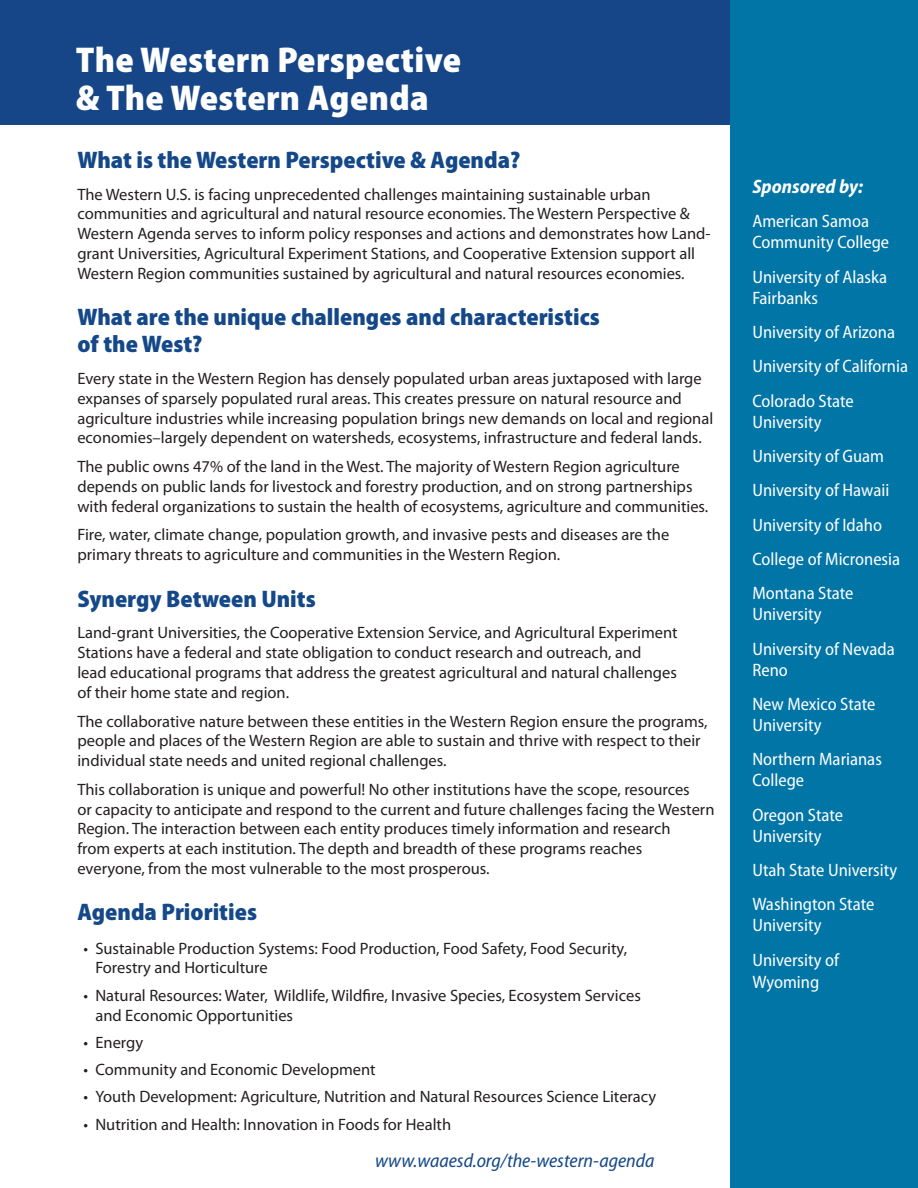
<style>
.page{position:relative;width:918px;height:1188px;background:#fff}
.page>*{position:absolute;margin:0;border:0;box-sizing:border-box;transform-origin:0 0}
.Page_head{font:900 semi-condensed 36px/37.5px "Myriad Pro";letter-spacing:.01em;color:#fff}
.head_A{font:900 semi-condensed 24px/27px "Myriad Pro";color:#144888}
.Paragraph_Style_5{font:italic semi-condensed 19.5px "Myriad Pro";color:#144888}
.Paragraph_Style_5-2{font:italic 700 semi-condensed 19.5px "Myriad Pro";color:#fff}
.Paragraph_Style_5-3{font:semi-condensed 18px/21px "Myriad Pro";color:#fff}
.P2{font:16.5px/19.8px "Myriad Pro";color:#231f20}
</style>
<div class="page">
<div style="left:0;top:0;width:731px;height:124px;background:#164687"></div>
<div style="left:731px;top:0;width:187px;height:1188px;background:#0075a6"></div>
<p class="Page_head" style="left:76px;top:40px;width:387px">The Western Perspective &amp; The Western Agenda</p>
<p class="head_A" style="left:77px;top:145px;width:445px">What is the Western Perspective &amp; Agenda?</p>
<p class="P2" style="left:77px;top:184px;width:635px">The Western U.S. is facing unprecedented challenges maintaining sustainable urban communities and agricultural and natural resource economies. The Western Perspective &amp; Western Agenda serves to inform policy responses and actions and demonstrates how Land&shy;grant Universities, Agricultural Experiment Stations, and Cooperative Extension support all Western Region communities sustained by agricultural and natural resources economies.</p>
<p class="head_A" style="left:77px;top:303px;width:524px">What are the unique challenges and characteristics of the West?</p>
<p class="P2" style="left:77px;top:368px;width:637px">Every state in the Western Region has densely populated urban areas juxtaposed with large expanses of sparsely populated rural areas. This creates pressure on natural resource and agriculture industries while increasing population brings new demands on local and regional economies–largely dependent on watersheds, ecosystems, infrastructure and federal lands.</p>
<p class="P2" style="left:77px;top:456px;width:633px">The public owns 47% of the land in the West. The majority of Western Region agriculture depends on public lands for livestock and forestry production, and on strong partnerships with federal organizations to sustain the health of ecosystems, agriculture and communities.</p>
<p class="P2" style="left:77px;top:525px;width:593px">Fire, water, climate change, population growth, and invasive pests and diseases are the primary threats to agriculture and communities in the Western Region.</p>
<p class="head_A" style="left:77px;top:584px;width:240px">Synergy Between Units</p>
<p class="P2" style="left:77px;top:623px;width:602px">Land-grant Universities, the Cooperative Extension Service, and Agricultural Experiment Stations have a federal and state obligation to conduct research and outreach, and<br>lead educational programs that address the greatest agricultural and natural challenges of their home state and region.</p>
<p class="P2" style="left:77px;top:711px;width:632px">The collaborative nature between these entities in the Western Region ensure the programs, people and places of the Western Region are able to sustain and thrive with respect to their individual state needs and united regional challenges.</p>
<p class="P2" style="left:77px;top:779px;width:639px">This collaboration is unique and powerful! No other institutions have the scope, resources<br>or capacity to anticipate and respond to the current and future challenges facing the Western Region. The interaction between each entity produces timely information and research<br>from experts at each institution. The depth and breadth of these programs reaches<br>everyone, from the most vulnerable to the most prosperous.</p>
<p class="head_A" style="left:77px;top:898px;width:181px">Agenda Priorities</p>
<p class="P2" style="left:95px;top:938px;width:533px;text-indent:-12px">• Sustainable Production Systems: Food Production, Food Safety, Food Security,<br>Forestry and Horticulture</p>
<p class="P2" style="left:95px;top:985px;width:547px;text-indent:-12px">• Natural Resources: Water, Wildlife, Wildfire, Invasive Species, Ecosystem Services and Economic Opportunities</p>
<p class="P2" style="left:83px;top:1032px;width:61px">• Energy</p>
<p class="P2" style="left:83px;top:1059px;width:294px">• Community and Economic Development</p>
<p class="P2" style="left:83px;top:1087px;width:574px">• Youth Development: Agriculture, Nutrition and Natural Resources Science Literacy</p>
<p class="P2" style="left:83px;top:1114px;width:369px">• Nutrition and Health: Innovation in Foods for Health</p>
<p class="Paragraph_Style_5" style="left:375px;top:1148px;width:281px">www.waaesd.org/the-western-agenda</p>
<p class="Paragraph_Style_5-2" style="left:752px;top:174px;width:112px">Sponsored by:</p>
<p class="Paragraph_Style_5-3" style="left:752px;top:210px;width:138px">American Samoa<br>Community College</p>
<p class="Paragraph_Style_5-3" style="left:752px;top:266px;width:136px">University of Alaska<br>Fairbanks</p>
<p class="Paragraph_Style_5-3" style="left:752px;top:321px;width:144px">University of Arizona</p>
<p class="Paragraph_Style_5-3" style="left:752px;top:355px;width:157px">University of California</p>
<p class="Paragraph_Style_5-3" style="left:752px;top:390px;width:103px">Colorado State<br>University</p>
<p class="Paragraph_Style_5-3" style="left:752px;top:445px;width:133px">University of Guam</p>
<p class="Paragraph_Style_5-3" style="left:752px;top:480px;width:138px">University of Hawaii</p>
<p class="Paragraph_Style_5-3" style="left:752px;top:514px;width:131px">University of Idaho</p>
<p class="Paragraph_Style_5-3" style="left:752px;top:548px;width:149px">College of Micronesia</p>
<p class="Paragraph_Style_5-3" style="left:752px;top:583px;width:103px">Montana State<br>University</p>
<p class="Paragraph_Style_5-3" style="left:752px;top:638px;width:144px">University of Nevada<br>Reno</p>
<p class="Paragraph_Style_5-3" style="left:752px;top:693px;width:125px">New Mexico State<br>University</p>
<p class="Paragraph_Style_5-3" style="left:752px;top:749px;width:131px">Northern Marianas<br>College</p>
<p class="Paragraph_Style_5-3" style="left:752px;top:804px;width:92px">Oregon State<br>University</p>
<p class="Paragraph_Style_5-3" style="left:752px;top:859px;width:146px">Utah State University</p>
<p class="Paragraph_Style_5-3" style="left:752px;top:894px;width:124px">Washington State<br>University</p>
<p class="Paragraph_Style_5-3" style="left:752px;top:948px;width:88px;line-height:22.5px">University of<br>Wyoming</p>
</div>
